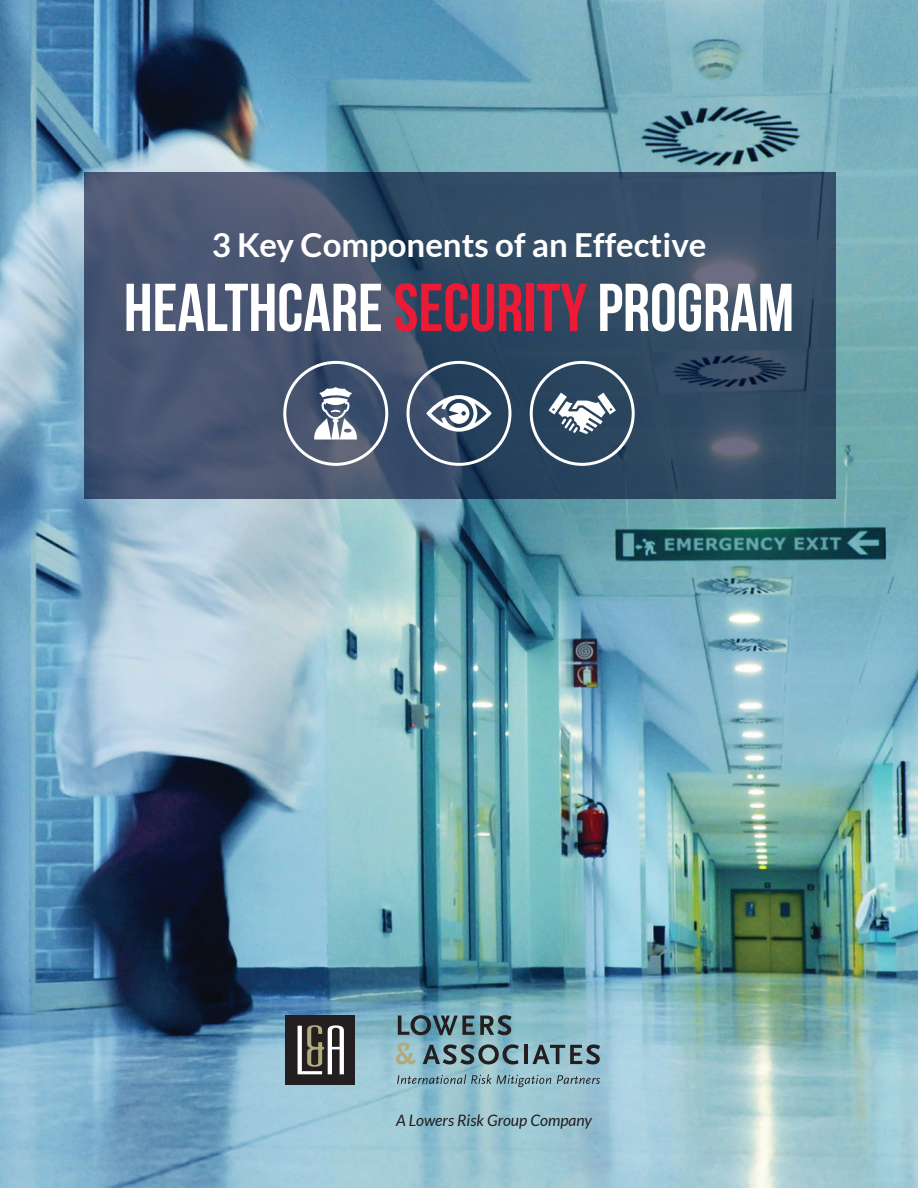
<style>
.page{position:relative;width:918px;height:1188px;background:#fff}
.page>*{position:absolute;margin:0;border:0;box-sizing:border-box;transform-origin:0 0}
.t1{font:67.5px "Bebas Neue";color:#fff}
.t2{font:700 33px "Lato";color:#fff}
.t3{font:italic 15.75px "Lato";color:#221d1f}
.s1{color:#ed1a35}
</style>
<div class="page">
<img style="left:0;top:0;width:918px;height:1188px">
<svg style="left:85px;top:172px;width:751px;height:327px;background:#3c506a"></svg>
<div style="left:286px;top:1015px;width:69px;height:69px;background:#231f20"></div>
<svg style="left:298px;top:1025px;width:46px;height:49px"></svg>
<svg style="left:398px;top:1015px;width:114px;height:20px;background:#54727a"></svg>
<svg style="left:396px;top:1042px;width:20px;height:22px"></svg>
<svg style="left:423px;top:1044px;width:96px;height:20px;background:#647f86"></svg>
<hr style="left:524px;top:1045px;width:4px;height:19px;background:#231f20">
<svg style="left:532px;top:1044px;width:68px;height:20px"></svg>
<svg style="left:397px;top:1074px;width:154px;height:13px;background:#83a7b1"></svg>
<svg style="left:557px;top:1075px;width:43px;height:9px"></svg>
<svg style="left:426px;top:395px;width:66px;height:37px"></svg>
<svg style="left:314px;top:387px;width:43px;height:53px"></svg>
<div style="left:407px;top:361px;width:104px;height:105px;border:3px solid #fff;border-radius:50%"></div>
<div style="left:283px;top:361px;width:105px;height:105px;border:3px solid #fff;border-radius:50%"></div>
<div style="left:530px;top:361px;width:105px;height:105px;border:3px solid #fff;border-radius:50%"></div>
<svg style="left:548px;top:393px;width:68px;height:41px"></svg>
<p class="t2" style="left:212px;top:227px;width:496px">3 Key Components of an Effective</p>
<h1 class="t1" style="left:124px;top:271px;width:672px">HEALTHCARE <span class="s1">SECURITY</span> PROGRAM</h1>
<p class="t3" style="left:396px;top:1112px;width:197px">A Lowers Risk Group Company</p>
</div>
